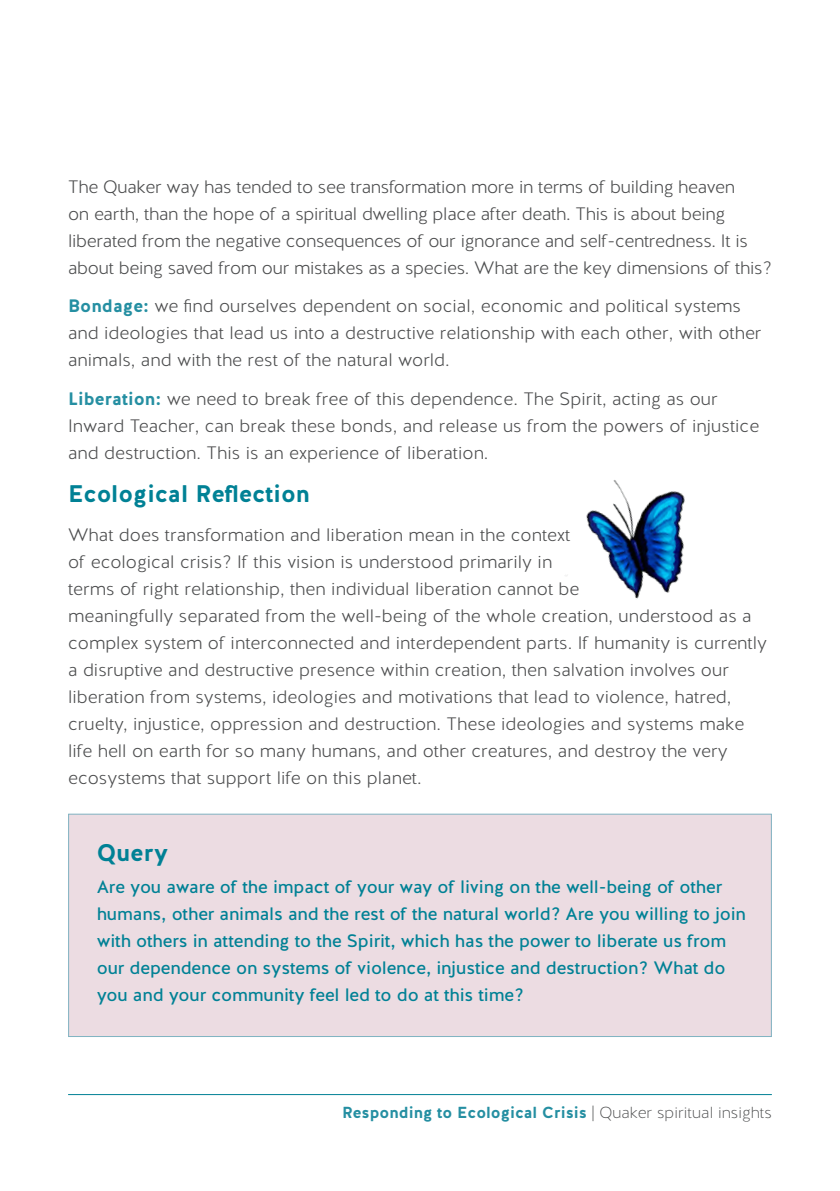
<style>
.page{position:relative;width:840px;height:1191px;background:#fff}
.page>*{position:absolute;margin:0;border:0;box-sizing:border-box;transform-origin:0 0}
.Booking_Info{font:700 24px "Halis R";color:#008195}
.Booking_Info-2{font:300 18px/27px "Halis R";color:#4b4c4d}
.Body_Copy_Brochure{font:300 18px/27px "Halis R";color:#4b4c4d}
.Body_Copy_Brochure-2{font:18px/27px "Halis R";letter-spacing:-.01em;color:#008195}
.Body_Copy_Brochure-3{font:700 16px "Halis R";color:#258fa2}
.s1{font-weight:700;color:#258fa2}
.s2{font-weight:300;color:#4b4c4d}
.s3{font-weight:200;color:#4b4c4d}
</style>
<div class="page">
<div style="left:68px;top:814px;width:703px;height:223px;background:#ecdce2"></div>
<div style="left:68px;top:813px;width:703px;height:224px;border:1px solid #80b3c2"></div>
<img style="left:565px;top:480px;width:120px;height:119px">
<hr style="left:68px;top:1094px;width:703px;height:1px;background:#008195">
<p class="Booking_Info-2" style="left:68px;top:174px;width:705px">The Quaker way has tended to see transformation more in terms of building heaven<br>on earth, than the hope of a spiritual dwelling place after death. This is about being liberated from the negative consequences of our ignorance and self-centredness. It is about being saved from our mistakes as a species. What are the key dimensions of this?</p>
<p class="Booking_Info-2" style="left:68px;top:293px;width:694px"><span class="s1">Bondage:</span> we find ourselves dependent on social, economic and political systems and ideologies that lead us into a destructive relationship with each other, with other animals, and with the rest of the natural world.</p>
<p class="Booking_Info-2" style="left:68px;top:386px;width:692px"><span class="s1">Liberation:</span> we need to break free of this dependence. The Spirit, acting as our<br>Inward Teacher, can break these bonds, and release us from the powers of injustice and destruction. This is an experience of liberation.</p>
<p class="Booking_Info" style="left:68px;top:478px;width:243px">Ecological Reflection</p>
<p class="Body_Copy_Brochure" style="left:68px;top:521px;width:700px">What does transformation and liberation mean in the context<br>of ecological crisis? If this vision is understood primarily in<br>terms of right relationship, then individual liberation cannot be<br>meaningfully separated from the well-being of the whole creation, understood as a complex system of interconnected and interdependent parts. If humanity is currently a disruptive and destructive presence within creation, then salvation involves our liberation from systems, ideologies and motivations that lead to violence, hatred, cruelty, injustice, oppression and destruction. These ideologies and systems make life hell on earth for so many humans, and other creatures, and destroy the very ecosystems that support life on this planet.</p>
<p class="Booking_Info" style="left:97px;top:837px;width:73px">Query</p>
<p class="Body_Copy_Brochure-2" style="left:97px;top:874px;width:650px">Are you aware of the impact of your way of living on the well-being of other humans, other animals and the rest of the natural world? Are you willing to join with others in attending to the Spirit, which has the power to liberate us from our dependence on systems of violence, injustice and destruction? What do you and your community feel led to do at this time?</p>
<p class="Body_Copy_Brochure-3" style="left:342px;top:1102px;width:431px">Responding to Ecological Crisis <span class="s2">|</span> <span class="s3">Quaker spiritual insights</span></p>
</div>
